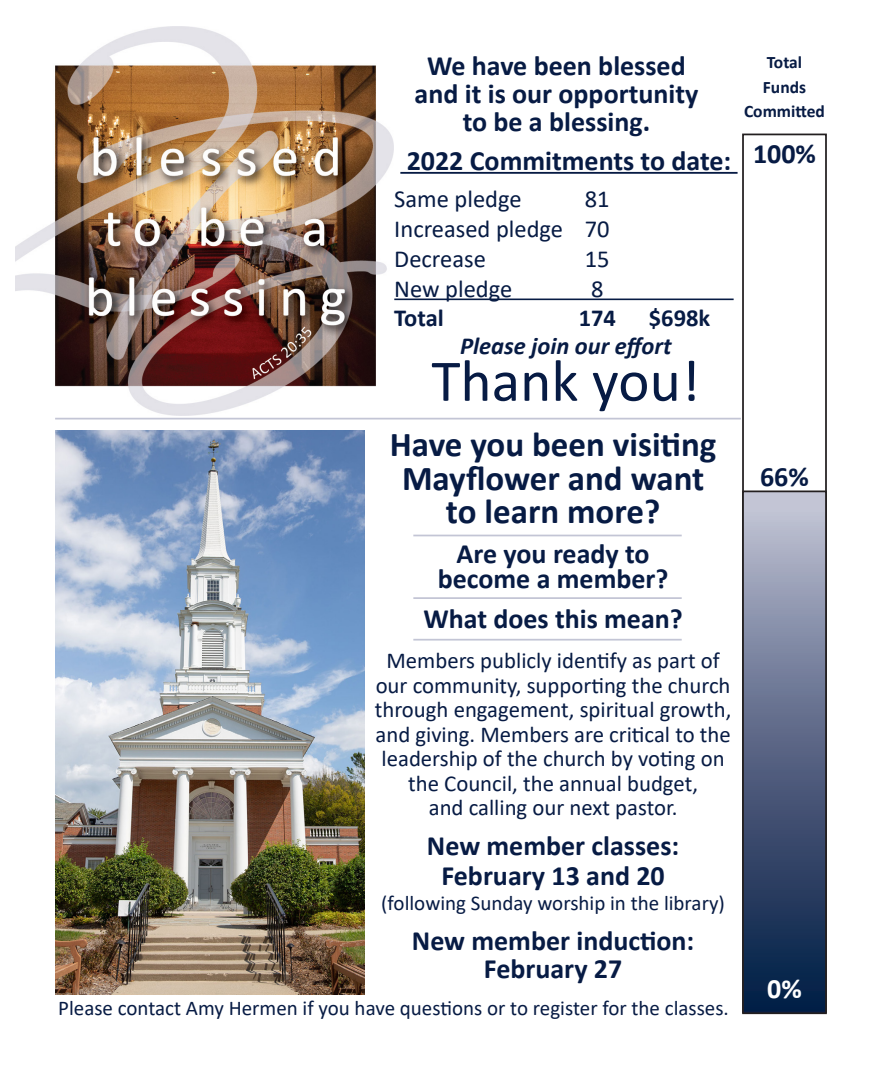
<style>
.page{position:relative;width:882px;height:1071px;background:#fff}
.page>*{position:absolute;margin:0;border:0;box-sizing:border-box;transform-origin:0 0}
.SUB_1{font:59.5px "Calibri";color:#071b44}
.SUB_1-2{font:700 35px/33.2px "Calibri";color:#071b44;text-align:center}
.SUB_1-3{font:700 28px/28px "Calibri";color:#071b44;text-align:center}
.SUB_1-4{font:700 28px "Calibri";color:#fff}
.SUB_1-5{font:24.5px "Calibri";color:#071b44}
.SUB_1-6{font:italic 700 24.5px "Calibri";color:#071b44}
.SUB_1-7{font:700 24.5px "Calibri";color:#071b44}
.SUB_1-8{font:22.75px/24.5px "Calibri";color:#071b44;text-align:center}
.SUB_1-9{font:21px "Calibri";color:#071b44}
.SUB_1-10{font:700 17.5px/24.5px "Calibri";color:#071b44;text-align:center}
</style>
<div class="page">
<div style="left:742px;top:134px;width:85px;height:879px;border:2px solid #231f20"></div>
<div style="left:743px;top:491px;width:83px;height:522px;background:linear-gradient(to bottom,#bfbfd3,#00143d)"></div>
<div style="left:742px;top:491px;width:85px;height:523px;border:2px solid #231f20"></div>
<img style="left:16px;top:26px;width:378px;height:389px">
<hr style="left:400px;top:172px;width:338px;height:2px;background:#071b44">
<hr style="left:394px;top:299px;width:340px;height:1px;background:#071b44">
<hr style="left:55px;top:418px;width:686px;height:2px;background:#c3c5d5">
<img style="left:55px;top:430px;width:309px;height:564px">
<hr style="left:413px;top:535px;width:269px;height:1px;background:#c3c5d5">
<hr style="left:413px;top:597px;width:269px;height:2px;background:#c3c5d5">
<hr style="left:413px;top:639px;width:269px;height:2px;background:#c3c5d5">
<p class="SUB_1-3" style="left:415px;top:51px;width:285px">We have been blessed and it is our opportunity to be a blessing.</p>
<p class="SUB_1-10" style="left:744px;top:50px;width:82px">Total<br>Funds<br>Committed</p>
<p class="SUB_1-3" style="left:407px;top:146px;width:326px">2022 Commitments to date:</p>
<p class="SUB_1-5" style="left:394px;top:182px;width:129px">Same pledge</p>
<p class="SUB_1-5" style="left:585px;top:182px;width:26px">81</p>
<p class="SUB_1-5" style="left:394px;top:212px;width:217px">Increased pledge 70</p>
<p class="SUB_1-5" style="left:394px;top:242px;width:93px">Decrease</p>
<p class="SUB_1-5" style="left:585px;top:242px;width:26px">15</p>
<p class="SUB_1-5" style="left:394px;top:271px;width:120px">New pledge</p>
<p class="SUB_1-5" style="left:591px;top:271px;width:14px">8</p>
<p class="SUB_1-7" style="left:394px;top:301px;width:51px">Total</p>
<p class="SUB_1-7" style="left:579px;top:301px;width:39px">174</p>
<p class="SUB_1-7" style="left:649px;top:301px;width:63px">$698k</p>
<p class="SUB_1-6" style="left:460px;top:329px;width:213px">Please join our effort</p>
<p class="SUB_1" style="left:431px;top:340px;width:270px">Thank you!</p>
<p class="SUB_1-2" style="left:390px;top:428px;width:328px">Have you been visiting<br>Mayflower and want to learn more?</p>
<p class="SUB_1-3" style="left:438px;top:541px;width:232px;line-height:24.5px">Are you ready to become a member?</p>
<p class="SUB_1-3" style="left:423px;top:604px;width:261px">What does this mean?</p>
<p class="SUB_1-8" style="left:375px;top:648px;width:358px">Members publicly identify as part of our community, supporting the church through engagement, spiritual growth, and giving. Members are critical to the leadership of the church by voting on the Council, the annual budget,<br>and calling our next pastor.</p>
<p class="SUB_1-3" style="left:427px;top:831px;width:254px;line-height:29.8px">New member classes:<br>February 13 and 20</p>
<p class="SUB_1-9" style="left:381px;top:888px;width:345px">(following Sunday worship in the library)</p>
<p class="SUB_1-3" style="left:412px;top:926px;width:284px">New member induction:<br>February 27</p>
<p class="SUB_1-9" style="left:58px;top:993px;width:672px">Please contact Amy Hermen if you have questions or to register for the classes.</p>
<p class="SUB_1-3" style="left:753px;top:139px;width:64px">100%</p>
<p class="SUB_1-3" style="left:760px;top:462px;width:50px">66%</p>
<p class="SUB_1-4" style="left:767px;top:969px;width:36px">0%</p>
</div>
